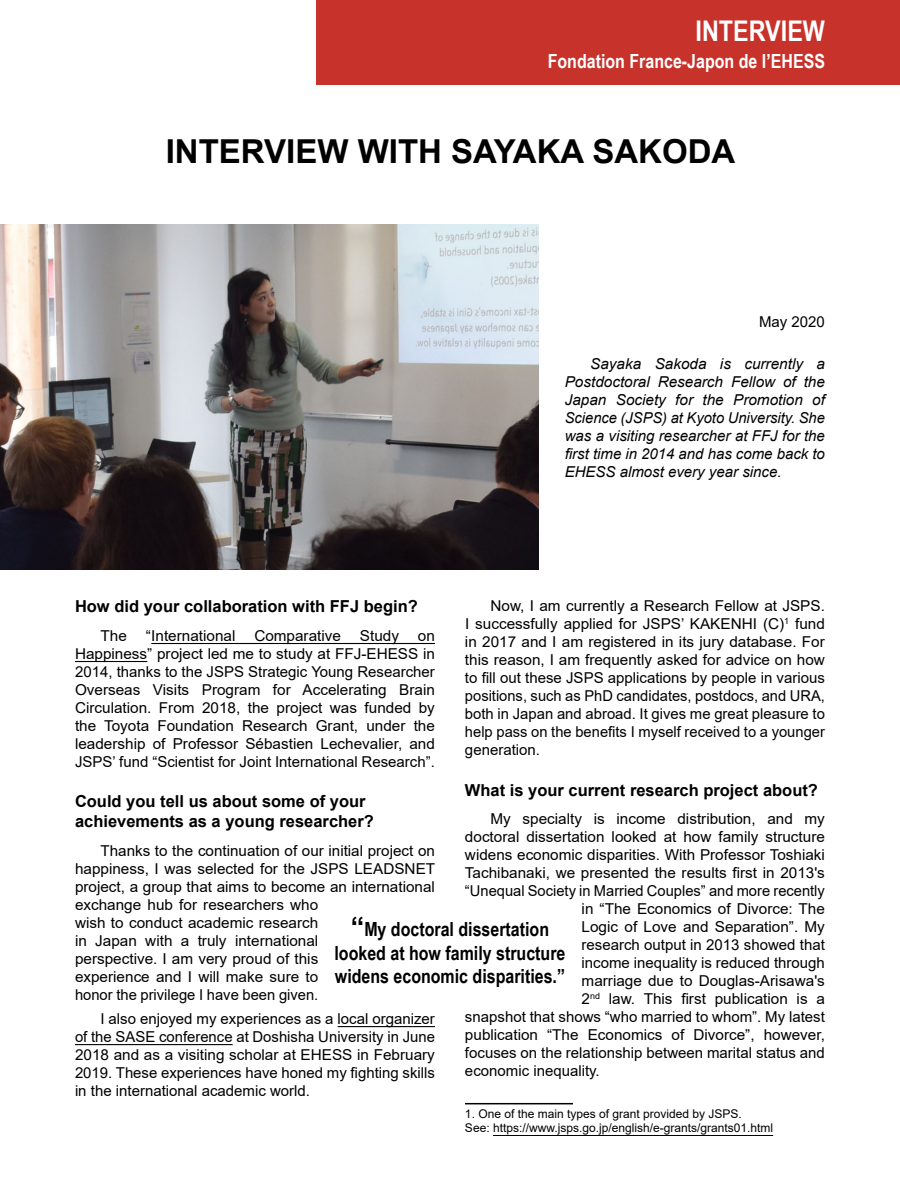
<style>
.page{position:relative;width:900px;height:1200px;background:#fff}
.page>*{position:absolute;margin:0;border:0;box-sizing:border-box;transform-origin:0 0}
.Titre{font:700 33px "Arial";color:#000}
.t1{font:700 28.5px "Arial Narrow";color:#fff}
.Citation{font:700 19.5px/23.4px "Arial Narrow";color:#000;text-align:center}
.t2{font:700 19.5px "Arial Narrow";color:#fff}
.Question{font:700 16.5px/19.8px "Arial";color:#000}
.Réponse{font:15px/18px "Arial";color:#000;text-align:justify}
.Paragraphe_introduct{font:italic 15px/18px "Arial";color:#000;text-align:justify}
.Date_de_l_entretien{font:15px "Arial";color:#000}
.Note{font:12px/14.4px "Arial";color:#000}
.s1{font-family:"Arial";font-size:27px}
</style>
<div class="page">
<div style="left:316px;top:0;width:584px;height:84px;background:#c7322b"></div>
<hr style="left:151px;top:643px;width:284px;height:1px;background:#000">
<hr style="left:75px;top:661px;width:72px;height:1px;background:#000">
<hr style="left:338px;top:1026px;width:97px;height:1px;background:#000">
<hr style="left:75px;top:1044px;width:158px;height:1px;background:#000">
<hr style="left:465px;top:1103px;width:108px;height:1px;background:#000">
<hr style="left:493px;top:1135px;width:280px;height:1px;background:#000">
<img style="left:0;top:224px;width:538px;height:345px">
<p class="t1" style="left:696px;top:10px;width:131px">INTERVIEW</p>
<p class="t2" style="left:548px;top:46px;width:279px">Fondation France-Japon de l’EHESS</p>
<p class="Titre" style="left:166px;top:128px;width:571px">INTERVIEW WITH SAYAKA SAKODA</p>
<p class="Date_de_l_entretien" style="left:759px;top:312px;width:67px">May 2020</p>
<p class="Paragraphe_introduct" style="left:565px;top:355px;width:262px;text-indent:26px">Sayaka Sakoda is currently a Postdoctoral Research Fellow of the Japan Society for the Promotion of Science (JSPS) at Kyoto University. She was a visiting researcher at FFJ for the first time in 2014 and has come back to EHESS almost every year since.</p>
<p class="Réponse" style="left:465px;top:597px;width:362px;text-indent:26px">Now, I am currently a Research Fellow at JSPS.<br>I successfully applied for JSPS’ KAKENHI (C)<sup>1</sup> fund in 2017 and I am registered in its jury database. For this reason, I am frequently asked for advice on how to fill out these JSPS applications by people in various positions, such as PhD candidates, postdocs, and URA, both in Japan and abroad. It gives me great pleasure to help pass on the benefits I myself received to a younger generation.</p>
<p class="Question" style="left:465px;top:780px;width:355px">What is your current research project about?</p>
<p class="Réponse" style="left:490px;top:810px;width:336px">My specialty is income distribution, and my</p>
<p class="Réponse" style="left:465px;top:828px;width:361px">doctoral dissertation looked at how family structure</p>
<p class="Réponse" style="left:465px;top:846px;width:361px">widens economic disparities. With Professor Toshiaki</p>
<p class="Réponse" style="left:465px;top:864px;width:361px">Tachibanaki, we presented the results first in 2013's</p>
<p class="Réponse" style="left:465px;top:882px;width:361px">“Unequal Society in Married Couples” and more recently</p>
<p class="Réponse" style="left:582px;top:900px;width:245px">in “The Economics of Divorce: The</p>
<p class="Réponse" style="left:582px;top:918px;width:245px">Logic of Love and Separation”. My</p>
<p class="Réponse" style="left:582px;top:936px;width:245px">research output in 2013 showed that</p>
<p class="Réponse" style="left:582px;top:954px;width:245px">income inequality is reduced through</p>
<p class="Réponse" style="left:582px;top:972px;width:245px">marriage due to Douglas-Arisawa's</p>
<p class="Réponse" style="left:582px;top:990px;width:245px">2<sup>nd</sup> law. This first publication is a</p>
<p class="Réponse" style="left:465px;top:1008px;width:361px">snapshot that shows “who married to whom”. My latest</p>
<p class="Réponse" style="left:465px;top:1026px;width:361px">publication “The Economics of Divorce”, however,</p>
<p class="Réponse" style="left:465px;top:1044px;width:361px">focuses on the relationship between marital status and</p>
<p class="Réponse" style="left:465px;top:1062px;width:136px">economic inequality.</p>
<p class="Note" style="left:465px;top:1107px;width:310px">1. One of the main types of grant provided by JSPS.<br>See: https://www.jsps.go.jp/english/e-grants/grants01.html</p>
<p class="Question" style="left:75px;top:597px;width:344px">How did your collaboration with FFJ begin?</p>
<p class="Réponse" style="left:100px;top:626px;width:28px">The</p>
<p class="Réponse" style="left:146px;top:626px;width:91px">“International</p>
<p class="Réponse" style="left:254px;top:626px;width:88px">Comparative</p>
<p class="Réponse" style="left:360px;top:626px;width:41px">Study</p>
<p class="Réponse" style="left:75px;top:626px;width:361px;text-indent:343px">on Happiness” project led me to study at FFJ-EHESS in 2014, thanks to the JSPS Strategic Young Researcher Overseas Visits Program for Accelerating Brain Circulation. From 2018, the project was funded by the Toyota Foundation Research Grant, under the leadership of Professor Sébastien Lechevalier, and JSPS’ fund “Scientist for Joint International Research”.</p>
<p class="Question" style="left:75px;top:792px;width:300px">Could you tell us about some of your achievements as a young researcher?</p>
<p class="Réponse" style="left:75px;top:841px;width:362px;text-align:left;text-indent:26px">Thanks to the continuation of our initial project on happiness, I was selected for the JSPS LEADSNET project, a group that aims to become an international exchange hub for researchers who<br>wish to conduct academic research<br>in Japan with a truly international<br>perspective. I am very proud of this<br>experience and I will make sure to<br>honor the privilege I have been given.</p>
<p class="Réponse" style="left:75px;top:1009px;width:361px;text-indent:26px">I also enjoyed my experiences as a local organizer of the SASE conference at Doshisha University in June 2018 and as a visiting scholar at EHESS in February 2019. These experiences have honed my fighting skills in the international academic world.</p>
<p class="Citation" style="left:334px;top:917px;width:233px"><span class="s1">“</span>My doctoral dissertation looked at how family structure widens economic disparities.”</p>
</div>
